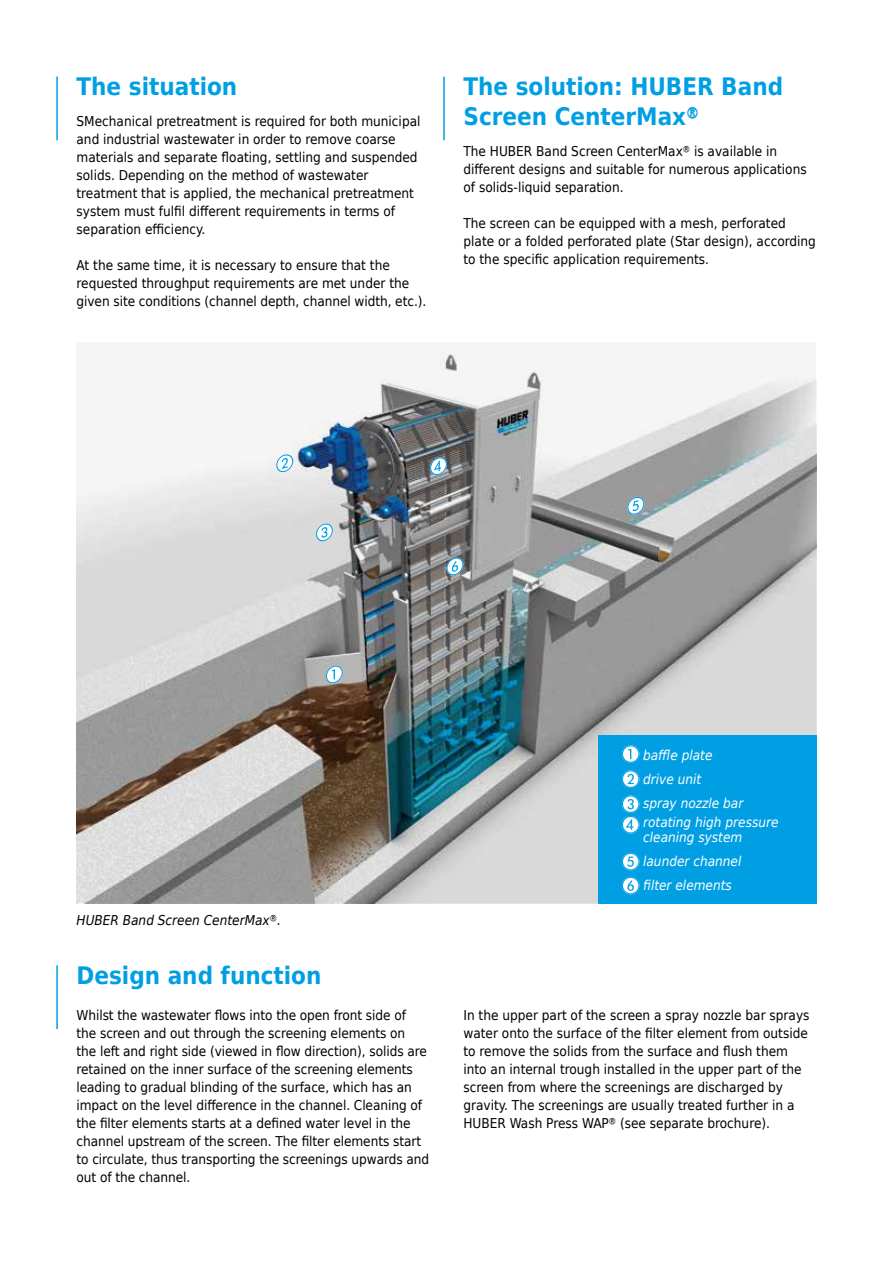
<style>
.page{position:relative;width:893px;height:1263px;background:#fff}
.page>*{position:absolute;margin:0;border:0;box-sizing:border-box;transform-origin:0 0}
.t1{font:700 24px/30px "Huber Tec";color:#009fe3}
.t2{font:13.5px/18px "Huber Tec";color:#000}
.t3{font:italic 13.5px/24px "Huber Tec";color:#fff}
.t4{font:italic 13.5px "Huber Tec";color:#000}
</style>
<div class="page">
<img style="left:77px;top:352px;width:739px;height:551px">
<div style="left:598px;top:735px;width:218px;height:169px;background:#009fe3"></div>
<svg style="left:326px;top:665px;width:17px;height:19px"></svg>
<svg style="left:276px;top:454px;width:17px;height:18px"></svg>
<svg style="left:316px;top:523px;width:17px;height:19px"></svg>
<svg style="left:430px;top:457px;width:17px;height:18px"></svg>
<svg style="left:627px;top:497px;width:17px;height:18px"></svg>
<svg style="left:446px;top:557px;width:17px;height:19px"></svg>
<hr style="left:56px;top:77px;width:2px;height:63px;background:#009fe3">
<hr style="left:56px;top:965px;width:2px;height:64px;background:#009fe3">
<hr style="left:443px;top:77px;width:2px;height:63px;background:#009fe3">
<svg style="left:622px;top:745px;width:17px;height:18px"></svg>
<svg style="left:622px;top:770px;width:17px;height:18px"></svg>
<svg style="left:622px;top:795px;width:17px;height:38px"></svg>
<svg style="left:622px;top:853px;width:17px;height:17px"></svg>
<svg style="left:622px;top:877px;width:17px;height:17px"></svg>
<h1 class="t1" style="left:77px;top:70px;width:162px">The situation</h1>
<p class="t2" style="left:77px;top:111px;width:345px">SMechanical pretreatment is required for both municipal and industrial wastewater in order to remove coarse materials and separate floating, settling and -suspended solids. Depending on the method of wastewater treatment that is applied, the mechanical pretreatment system must fulfil different requirements in terms of separation efficiency.</p>
<p class="t2" style="left:77px;top:255px;width:351px">At the same time, it is necessary to ensure that the requested throughput requirements are met under the given site conditions (channel depth, channel width, etc.).</p>
<h1 class="t1" style="left:463px;top:70px;width:321px">The solution: HUBER Band<br>Screen CenterMax®</h1>
<p class="t2" style="left:463px;top:141px;width:345px">The HUBER Band Screen CenterMax® is available in different designs and suitable for numerous applications of solids-liquid separation.</p>
<p class="t2" style="left:463px;top:213px;width:354px">The screen can be equipped with a mesh, perforated plate or a folded perforated plate (Star design), according to the specific application requirements.</p>
<p class="t4" style="left:77px;top:910px;width:206px">HUBER Band Screen CenterMax®.</p>
<h1 class="t1" style="left:77px;top:959px;width:246px">Design and function</h1>
<p class="t3" style="left:643px;top:743px;width:102px">baffle plate drive unit<br>spray nozzle bar</p>
<p class="t3" style="left:643px;top:815px;width:137px;line-height:15px">rotating high pressure cleaning system</p>
<p class="t3" style="left:643px;top:849px;width:100px">launder channel filter elements</p>
<p class="t2" style="left:77px;top:1005px;width:354px">Whilst the wastewater flows into the open front side of the screen and out through the screening elements on<br>the left and right side (viewed in flow direction), -solids are retained on the inner surface of the -screening -elements leading to gradual blinding of the surface, which has an impact on the level difference in the -channel. Cleaning of the filter elements starts at a -defined water level in the channel upstream of the screen. The filter elements start to circulate, thus transporting the -screenings upwards and out of the channel.</p>
<p class="t2" style="left:463px;top:1005px;width:348px">In the upper part of the screen a spray nozzle bar sprays water onto the surface of the filter element from outside to remove the solids from the surface and flush them into an internal trough installed in the upper part of the screen from where the screenings are discharged by gravity. The screenings are usually treated further in a HUBER Wash Press WAP® (see separate brochure).</p>
</div>
